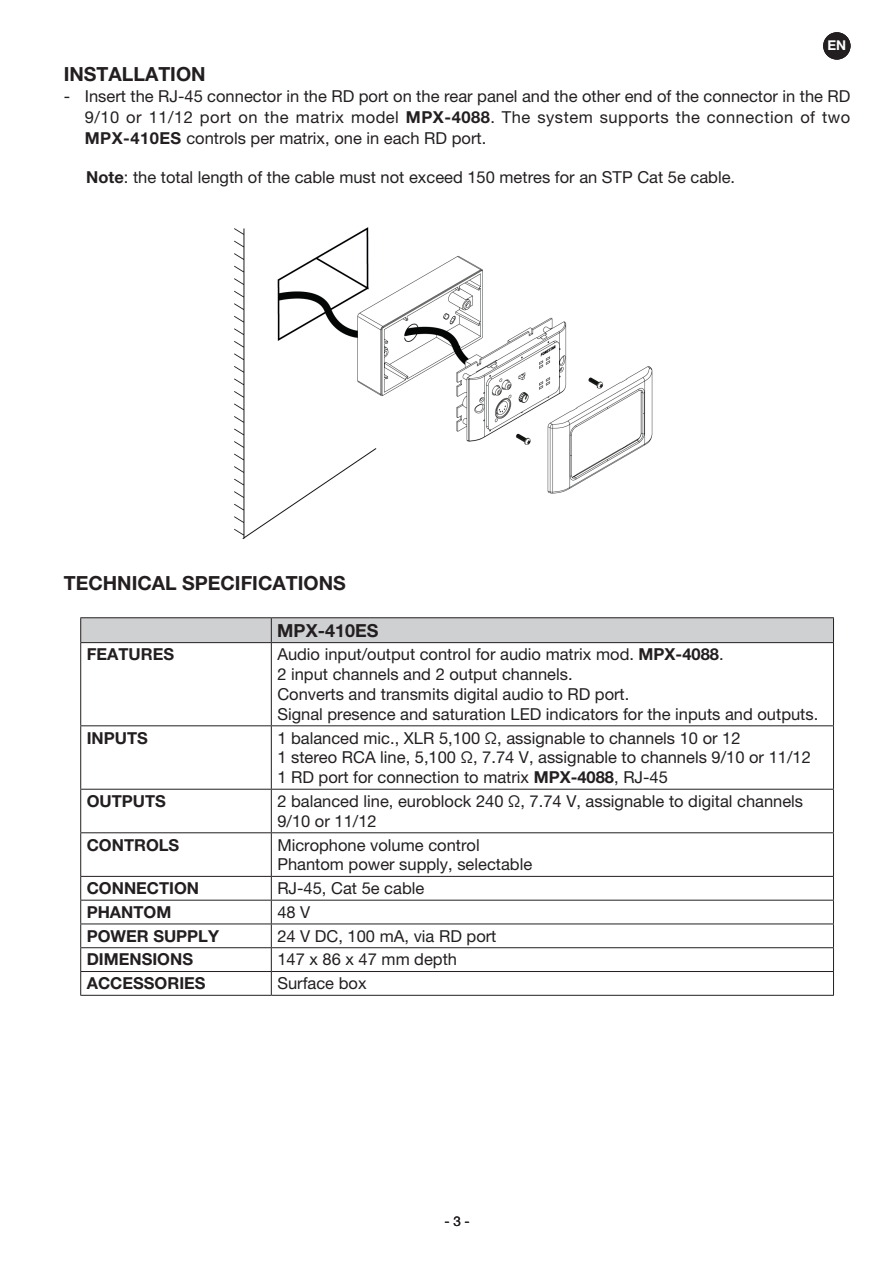
<style>
.page{position:relative;width:893px;height:1263px;background:#fff}
.page>*{position:absolute;margin:0;border:0;box-sizing:border-box;transform-origin:0 0}
.t1{font:700 19.5px "Helvetica Neue LT Pro";color:#231f20}
.t2{font:700 18px "Helvetica Neue LT Pro";color:#231f20}
.t3{font:16.5px/19.8px "Helvetica Neue LT Pro";color:#231f20}
.t4{font:700 16.5px "Helvetica Neue LT Pro";color:#231f20}
.t5{font:700 13.5px "Helvetica Neue LT Pro";color:#fff}
.t6{font:13.5px "Helvetica Neue LT Pro";color:#231f20}
.s1{font-weight:700}
</style>
<div class="page">
<div style="left:823px;top:32px;width:27px;height:28px;background:#231f20;border-radius:50%"></div>
<img style="left:234px;top:227px;width:419px;height:312px">
<hr style="left:80px;top:617px;width:191px;height:1px;background:#231f20">
<hr style="left:271px;top:617px;width:563px;height:1px;background:#231f20">
<div style="left:80px;top:618px;width:754px;height:24px;background:#cfd0d2"></div>
<hr style="left:80px;top:642px;width:191px;height:1px;background:#231f20">
<hr style="left:80px;top:643px;width:1px;height:82px;background:#231f20">
<hr style="left:271px;top:642px;width:563px;height:1px;background:#231f20">
<hr style="left:271px;top:643px;width:1px;height:82px;background:#231f20">
<hr style="left:833px;top:643px;width:1px;height:82px;background:#231f20">
<hr style="left:80px;top:725px;width:191px;height:1px;background:#231f20">
<hr style="left:80px;top:726px;width:1px;height:63px;background:#231f20">
<hr style="left:271px;top:725px;width:563px;height:1px;background:#231f20">
<hr style="left:271px;top:726px;width:1px;height:63px;background:#231f20">
<hr style="left:833px;top:726px;width:1px;height:63px;background:#231f20">
<hr style="left:80px;top:789px;width:191px;height:1px;background:#231f20">
<hr style="left:80px;top:789px;width:1px;height:43px;background:#231f20">
<hr style="left:271px;top:789px;width:563px;height:1px;background:#231f20">
<hr style="left:271px;top:789px;width:1px;height:43px;background:#231f20">
<hr style="left:833px;top:789px;width:1px;height:43px;background:#231f20">
<hr style="left:80px;top:832px;width:191px;height:1px;background:#231f20">
<hr style="left:80px;top:833px;width:1px;height:43px;background:#231f20">
<hr style="left:271px;top:832px;width:563px;height:1px;background:#231f20">
<hr style="left:271px;top:833px;width:1px;height:43px;background:#231f20">
<hr style="left:833px;top:833px;width:1px;height:43px;background:#231f20">
<hr style="left:80px;top:876px;width:191px;height:1px;background:#231f20">
<hr style="left:271px;top:876px;width:563px;height:1px;background:#231f20">
<hr style="left:80px;top:900px;width:191px;height:1px;background:#231f20">
<hr style="left:271px;top:900px;width:563px;height:1px;background:#231f20">
<hr style="left:80px;top:923px;width:191px;height:1px;background:#231f20">
<hr style="left:271px;top:923px;width:563px;height:1px;background:#231f20">
<hr style="left:80px;top:947px;width:191px;height:1px;background:#231f20">
<hr style="left:271px;top:947px;width:563px;height:1px;background:#231f20">
<hr style="left:80px;top:971px;width:191px;height:1px;background:#231f20">
<svg style="left:80px;top:877px;width:1px;height:118px"></svg>
<hr style="left:271px;top:971px;width:563px;height:1px;background:#231f20">
<svg style="left:271px;top:877px;width:1px;height:118px"></svg>
<svg style="left:833px;top:877px;width:1px;height:118px"></svg>
<hr style="left:80px;top:995px;width:191px;height:1px;background:#231f20">
<hr style="left:271px;top:995px;width:563px;height:1px;background:#231f20">
<p class="t5" style="left:827px;top:37px;width:20px">EN</p>
<p class="t5" style="left:828px;top:37px;width:19px">FR</p>
<p class="t1" style="left:64px;top:62px;width:143px">INSTALLATION</p>
<p class="t3" style="left:85px;top:85px;width:767px;line-height:21px;text-align:justify;text-indent:-21px">- Insert the RJ-45 connector in the RD port on the rear panel and the other end of the connector in the RD 9/10 or 11/12 port on the matrix model <span class="s1">MPX-4088</span>. The system supports the connection of two <span class="s1">MPX-410ES</span> controls per matrix, one in each RD port.</p>
<p class="t3" style="left:86px;top:167px;width:650px"><span class="s1">Note</span>: the total length of the cable must not exceed 150 metres for an STP Cat 5e cable.</p>
<p class="t1" style="left:64px;top:571px;width:284px">TECHNICAL SPECIFICATIONS</p>
<p class="t2" style="left:277px;top:619px;width:103px">MPX-410ES</p>
<p class="t4" style="left:87px;top:644px;width:89px">FEATURES</p>
<p class="t3" style="left:277px;top:644px;width:542px">Audio input/output control for audio matrix mod. <span class="s1">MPX-4088</span>.<br>2 input channels and 2 output channels.<br>Converts and transmits digital audio to RD port.<br>Signal presence and saturation LED indicators for the inputs and outputs.</p>
<p class="t4" style="left:87px;top:727px;width:63px">INPUTS</p>
<p class="t3" style="left:277px;top:728px;width:535px">1 balanced mic., XLR 5,100 Ω, assignable to channels 10 or 12<br>1 stereo RCA line, 5,100 Ω, 7.74 V, assignable to channels 9/10 or 11/12<br>1 RD port for connection to matrix <span class="s1">MPX-4088</span>, RJ-45</p>
<p class="t4" style="left:87px;top:791px;width:81px">OUTPUTS</p>
<p class="t3" style="left:277px;top:791px;width:527px">2 balanced line, euroblock 240 Ω, 7.74 V, assignable to digital channels<br>9/10 or 11/12</p>
<p class="t4" style="left:87px;top:834px;width:94px">CONTROLS</p>
<p class="t3" style="left:277px;top:834px;width:256px">Microphone volume control<br>Phantom power supply, selectable</p>
<p class="t4" style="left:87px;top:878px;width:114px">CONNECTION</p>
<p class="t3" style="left:277px;top:878px;width:149px">RJ-45, Cat 5e cable</p>
<p class="t4" style="left:87px;top:902px;width:86px">PHANTOM</p>
<p class="t3" style="left:277px;top:902px;width:35px">48 V</p>
<p class="t4" style="left:87px;top:926px;width:134px">POWER SUPPLY</p>
<p class="t3" style="left:277px;top:926px;width:221px">24 V DC, 100 mA, via RD port</p>
<p class="t4" style="left:87px;top:949px;width:108px">DIMENSIONS</p>
<p class="t3" style="left:277px;top:949px;width:181px">147 x 86 x 47 mm depth</p>
<p class="t4" style="left:87px;top:973px;width:120px">ACCESSORIES</p>
<p class="t3" style="left:277px;top:973px;width:91px">Surface box</p>
<p class="t6" style="left:444px;top:1213px;width:27px">- 3 -</p>
</div>
